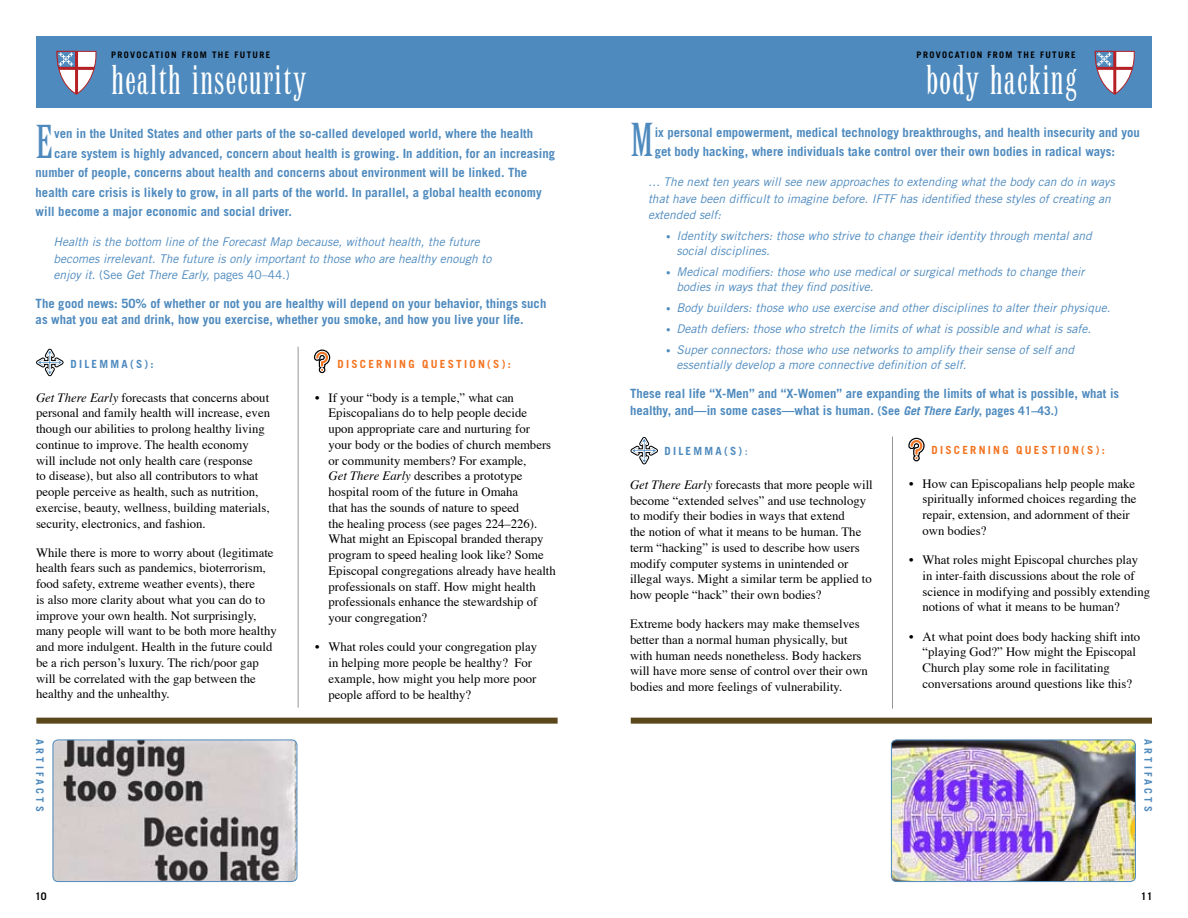
<style>
.page{position:relative;width:1188px;height:918px;background:#fff}
.page>*{position:absolute;margin:0;border:0;box-sizing:border-box;transform-origin:0 0}
.t1{font:condensed 48.6px "Latin MT Std";color:#4e8abe}
.t2{font:condensed 42px "Latin MT Std";letter-spacing:.025em;color:#fff}
.t3{font:12.75px/15.8px "Times";color:#000}
.t4{font:700 12.75px/19.5px "Trade Gothic";color:#4e8abe}
.t5{font:italic 12px/16.5px "Trade Gothic";color:#4e8abe}
.t6{font:700 11.25px "Trade Gothic";letter-spacing:.2em;color:#f37421}
.t7{font:700 11.25px "Trade Gothic";letter-spacing:.2em;color:#4e8abe}
.t8{font:700 10.5px "Trade Gothic";letter-spacing:.3em;color:#4e8abe}
.t9{font:700 10.5px "Trade Gothic";color:#000}
.t10{font:700 9px "Trade Gothic";letter-spacing:.15em;color:#000}
.s1{font-style:normal}
.s2{font-style:italic}
.s3{font-style:normal;font-size:9px}
.s4{font-size:12px}
.s5{font-style:italic;font-size:12px}
.s6{font-weight:400;font-size:12px}
</style>
<div class="page">
<div style="left:36px;top:36px;width:558px;height:72px;background:#4e8abe"></div>
<div style="left:36px;top:718px;width:522px;height:6px;background:#5a471c"></div>
<svg style="left:56px;top:51px;width:41px;height:44px"></svg>
<div style="left:594px;top:36px;width:558px;height:72px;background:#4e8abe"></div>
<div style="left:631px;top:718px;width:521px;height:6px;background:#5a471c"></div>
<svg style="left:1095px;top:51px;width:40px;height:44px"></svg>
<svg style="left:314px;top:349px;width:17px;height:25px"></svg>
<hr style="left:298px;top:347px;width:1px;height:361px;background:#939598">
<svg style="left:36px;top:348px;width:28px;height:29px"></svg>
<svg style="left:908px;top:437px;width:17px;height:25px"></svg>
<svg style="left:630px;top:437px;width:28px;height:28px"></svg>
<hr style="left:892px;top:436px;width:1px;height:273px;background:#939598">
<img style="left:53px;top:740px;width:244px;height:142px">
<div style="left:52px;top:740px;width:245px;height:142px;border:1px solid #4e8abe;border-radius:5px"></div>
<img style="left:891px;top:740px;width:244px;height:142px">
<div style="left:891px;top:740px;width:245px;height:142px;border:1px solid #4e8abe;border-radius:5px"></div>
<p class="t10" style="left:111px;top:49px;width:14px">PROVOCA</p>
<p class="t10" style="left:155px;top:49px;width:12px">TION</p>
<p class="t10" style="left:182px;top:49px;width:84px">FROM THE FUTURE</p>
<p class="t10" style="left:917px;top:49px;width:14px">PROVOCA</p>
<p class="t10" style="left:961px;top:49px;width:12px">TION</p>
<p class="t10" style="left:987px;top:49px;width:84px">FROM THE FUTURE</p>
<h2 class="t2" style="left:111px;top:57px;width:197px">health insecurity</h2>
<h2 class="t2" style="left:926px;top:57px;width:153px">body hacking</h2>
<h1 class="t1" style="left:36px;top:115px;width:19px">E</h1>
<p class="t4" style="left:54px;top:124px;width:480px">ven in the United States and other parts of the so-called developed world, where the health</p>
<p class="t4" style="left:54px;top:143px;width:502px">care system is highly advanced, concern about health is growing. In addition, for an increasing</p>
<p class="t4" style="left:36px;top:163px;width:493px">number of people, concerns about health and concerns about environment will be linked. The</p>
<p class="t4" style="left:36px;top:182px;width:508px">health care crisis is likely to grow, in all parts of the world. In parallel, a global health economy</p>
<p class="t4" style="left:36px;top:202px;width:258px">will become a major economic and social driver.</p>
<p class="t5" style="left:54px;top:234px;width:439px">Health is the bottom line of the Forecast Map because, without health, the future becomes irrelevant. The future is only important to those who are healthy enough to enjoy it<span class="s1">. (See</span> Get There Early, <span class="s1">pages 40–44.)</span></p>
<p class="t4" style="left:36px;top:296px;width:512px;line-height:15.8px">The good news: 50% of whether or not you are healthy will depend on your behavior, things such as what you eat and drink, how you exercise, whether you smoke, and how you live your life.</p>
<p class="t7" style="left:70px;top:357px;width:85px">DI LE MMA(s):</p>
<p class="t3" style="left:36px;top:388px;width:236px"><span class="s2">Get There Early</span> forecasts that concerns about personal and family health will increase, even though our abilities to prolong healthy living continue to improve. The health economy will include not only health care (response<br>to disease), but also all contributors to what people perceive as health, such as nutrition, exercise, beauty, wellness, building materials, security, electronics, and fashion.</p>
<p class="t3" style="left:36px;top:544px;width:242px">While there is more to worry about (legitimate health fears such as pandemics, bioterrorism, food safety, extreme weather events), there<br>is also more clarity about what you can do to improve your own health. Not surprisingly, many people will want to be both more healthy and more indulgent. Health in the future could be a rich person’s luxury. The rich/poor gap will be correlated with the gap between the healthy and the unhealthy.</p>
<p class="t8" style="left:46px;top:739px;width:74px;rotate:90deg">Art if act s</p>
<p class="t9" style="left:35px;top:890px;width:13px">10</p>
<p class="t6" style="left:338px;top:357px;width:175px">discerning quest ion(s):</p>
<p class="t3" style="left:329px;top:388px;width:229px;text-indent:-14px">• If your “body is a temple,” what can Episcopalians do to help people decide upon appropriate care and nurturing for your body or the bodies of church members or community members? For example,<br><span class="s2">Get There Early</span> describes a prototype hospital room of the future in Omaha<br>that has the sounds of nature to speed<br>the healing process (see pages 224–226).<br>What might an Episcopal branded therapy program to speed healing look like? Some Episcopal congregations already have health professionals on staff. How might health professionals enhance the stewardship of your congregation?</p>
<p class="t3" style="left:329px;top:638px;width:210px;text-indent:-14px">• What roles could your congregation play in helping more people be healthy? For example, how might you help more poor people afford to be healthy?</p>
<h1 class="t1" style="left:630px;top:114px;width:25px">M</h1>
<p class="t4" style="left:655px;top:122px;width:487px">ix personal empowerment, medical technology breakthroughs, and health insecurity and you get body hacking, where individuals take control over their own bodies in radical ways:</p>
<p class="t5" style="left:648px;top:173px;width:468px">… The next ten years will see new approaches to extending what the body can do in ways that have been difficult to imagine before. IFTF has identified these styles of creating an extended self:</p>
<p class="t5" style="left:676px;top:228px;width:417px;line-height:15px;text-indent:-10px"><span class="s3">•</span> Identity switchers: those who strive to change their identity through mental and social disciplines.</p>
<p class="t5" style="left:676px;top:264px;width:409px;line-height:15px;text-indent:-10px"><span class="s3">•</span> Medical modifiers: those who use medical or surgical methods to change their bodies in ways that they find positive.</p>
<p class="t5" style="left:666px;top:299px;width:446px"><span class="s3">•</span> Body builders: those who use exercise and other disciplines to alter their physique.</p>
<p class="t5" style="left:666px;top:320px;width:427px"><span class="s3">•</span> Death defiers: those who stretch the limits of what is possible and what is safe.</p>
<p class="t5" style="left:676px;top:342px;width:399px;line-height:15px;text-indent:-10px"><span class="s3">•</span> Super connectors: those who use networks to amplify their sense of self and essentially develop a more connective definition of self.</p>
<p class="t4" style="left:630px;top:385px;width:491px;line-height:16.5px">These real life “X-Men” and “X-Women” are expanding the limits of what is possible, what is healthy, and—in some cases—what is human. <span class="s4">(See</span> <span class="s5">Get There Early</span><span class="s4">, pages 41–43.)</span></p>
<p class="t7" style="left:664px;top:444px;width:85px">DI LE MMA(s)<span class="s6">:</span></p>
<p class="t3" style="left:630px;top:476px;width:244px"><span class="s2">Get There Early</span> forecasts that more people will become “extended selves” and use technology to modify their bodies in ways that extend<br>the notion of what it means to be human. The term “hacking” is used to describe how users modify computer systems in unintended or illegal ways. Might a similar term be applied to how people “hack” their own bodies?</p>
<p class="t3" style="left:630px;top:615px;width:239px">Extreme body hackers may make themselves better than a normal human physically, but with human needs nonetheless. Body hackers will have more sense of control over their own bodies and more feelings of vulnerability.</p>
<p class="t6" style="left:932px;top:443px;width:175px">discerning quest ion(s):</p>
<p class="t3" style="left:923px;top:474px;width:215px;text-indent:-14px">• How can Episcopalians help people make spiritually informed choices regarding the repair, extension, and adornment of their own bodies?</p>
<p class="t3" style="left:923px;top:551px;width:229px;text-indent:-14px">• What roles might Episcopal churches play in inter-faith discussions about the role of science in modifying and possibly extending notions of what it means to be human?</p>
<p class="t3" style="left:923px;top:627px;width:219px;text-indent:-14px">• At what point does body hacking shift into “playing God?” How might the Episcopal Church play some role in facilitating conversations around questions like this?</p>
<p class="t8" style="left:1155px;top:739px;width:74px;rotate:90deg">Art if act s</p>
<p class="t9" style="left:1141px;top:890px;width:13px">11</p>
</div>
